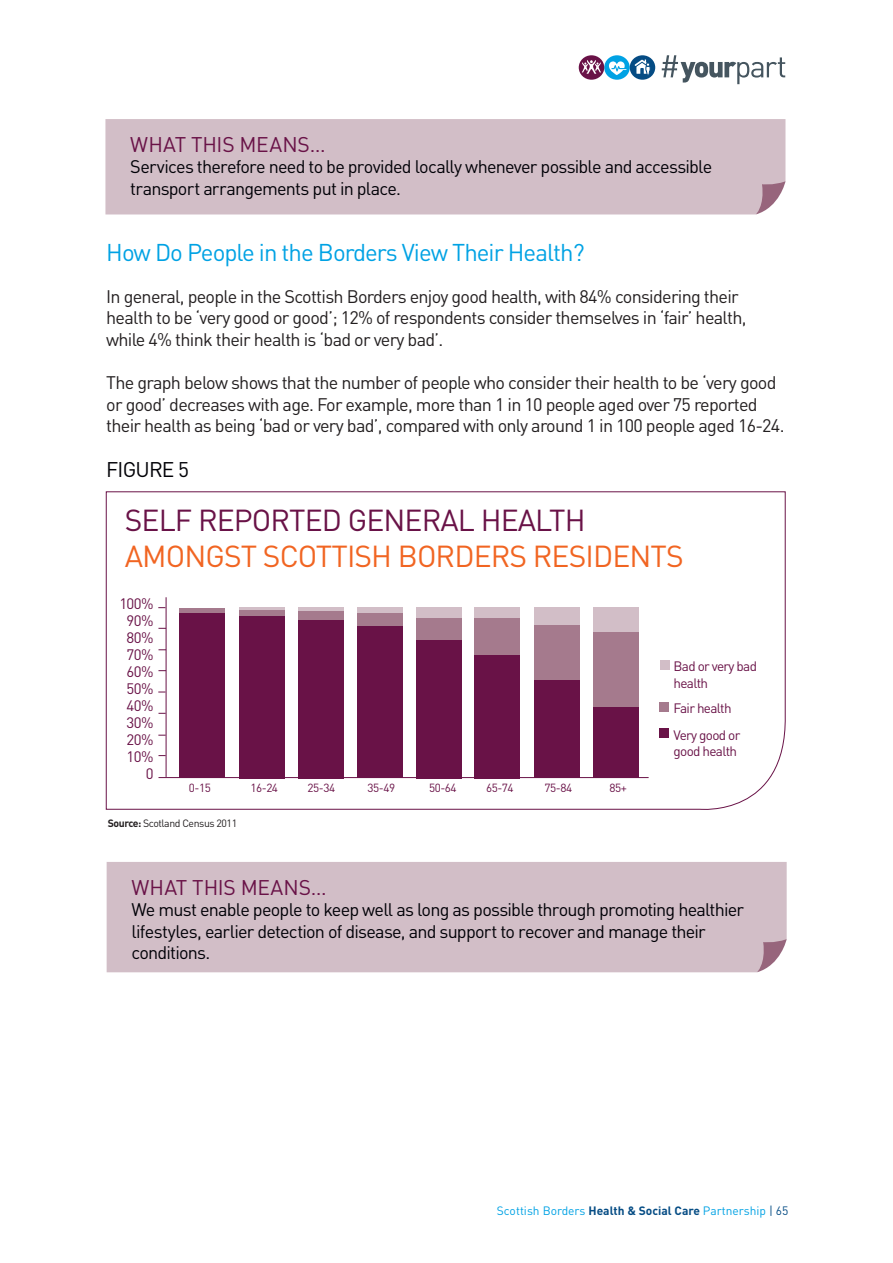
<style>
.page{position:relative;width:893px;height:1263px;background:#fff}
.page>*{position:absolute;margin:0;border:0;box-sizing:border-box;transform-origin:0 0}
.t1{font:30px "DIN";letter-spacing:-.03em;color:#f16522}
.t2{font:30px "DIN";letter-spacing:-.03em;color:#691247}
.t3{font:24px "DIN";letter-spacing:-.04em;color:#00a2e4}
.t4{font:21px "DIN";letter-spacing:-.005em;color:#691247}
.t5{font:21px "DIN";letter-spacing:-.04em;color:#000006}
.t6{font:18px/21.6px "DIN";letter-spacing:-.04em;color:#231f20}
.t7{font:18px/21.6px "DIN";letter-spacing:-.045em;color:#000006}
.t8{font:15px/17px "DIN";letter-spacing:-.04em;color:#691247;text-align:right}
.t9{font:13.5px/16.2px "DIN";letter-spacing:-.05em;color:#691247}
.t10{font:12px "DIN";color:#00a2e4}
.t11{font:11.7px "DIN";letter-spacing:-.04em;color:#691247}
.t12{font:10.5px "DIN";letter-spacing:-.04em;color:#231f20}
.s1{font-weight:700}
.s2{font-weight:700;color:#054c84}
.s3{color:#054c84}
</style>
<div class="page">
<div style="left:604px;top:55px;width:26px;height:25px;background:#00a2e4;border-radius:50%"></div>
<div style="left:579px;top:55px;width:25px;height:25px;background:#691247;border-radius:50%"></div>
<svg style="left:582px;top:60px;width:19px;height:14px"></svg>
<div style="left:630px;top:55px;width:25px;height:25px;background:#054c84;border-radius:50%"></div>
<svg style="left:662px;top:55px;width:123px;height:29px"></svg>
<svg style="left:635px;top:60px;width:15px;height:15px"></svg>
<svg style="left:609px;top:61px;width:17px;height:14px"></svg>
<div style="left:105px;top:119px;width:680px;height:95px;background:#d2bec7"></div>
<svg style="left:756px;top:181px;width:29px;height:33px"></svg>
<svg style="left:106px;top:491px;width:680px;height:319px"></svg>
<hr style="left:166px;top:597px;width:1px;height:180px;background:#691247">
<div style="left:180px;top:612px;width:45px;height:166px;background:#691247"></div>
<div style="left:240px;top:615px;width:45px;height:163px;background:#691247"></div>
<div style="left:298px;top:620px;width:45px;height:158px;background:#691247"></div>
<div style="left:357px;top:625px;width:45px;height:153px;background:#691247"></div>
<div style="left:417px;top:640px;width:45px;height:138px;background:#691247"></div>
<div style="left:475px;top:655px;width:45px;height:123px;background:#691247"></div>
<div style="left:534px;top:679px;width:45px;height:99px;background:#691247"></div>
<div style="left:593px;top:706px;width:45px;height:72px;background:#691247"></div>
<div style="left:593px;top:632px;width:45px;height:74px;background:#a57a8d"></div>
<div style="left:593px;top:607px;width:45px;height:25px;background:#d2bec7"></div>
<div style="left:534px;top:607px;width:45px;height:18px;background:#d2bec7"></div>
<div style="left:534px;top:625px;width:45px;height:54px;background:#a57a8d"></div>
<div style="left:475px;top:608px;width:45px;height:11px;background:#d2bec7"></div>
<div style="left:475px;top:618px;width:45px;height:37px;background:#a57a8d"></div>
<div style="left:417px;top:607px;width:45px;height:11px;background:#d2bec7"></div>
<div style="left:417px;top:618px;width:45px;height:22px;background:#a57a8d"></div>
<div style="left:357px;top:607px;width:45px;height:6px;background:#d2bec7"></div>
<div style="left:357px;top:613px;width:45px;height:13px;background:#a57a8d"></div>
<div style="left:298px;top:607px;width:45px;height:5px;background:#d2bec7"></div>
<div style="left:298px;top:612px;width:45px;height:8px;background:#a57a8d"></div>
<div style="left:240px;top:608px;width:45px;height:8px;background:#a57a8d"></div>
<hr style="left:240px;top:607px;width:45px;height:3px;background:#d2bec7">
<hr style="left:180px;top:608px;width:45px;height:4px;background:#a57a8d">
<hr style="left:158px;top:777px;width:491px;height:1px;background:#691247">
<div style="left:660px;top:660px;width:10px;height:10px;background:#d2bec7"></div>
<div style="left:659px;top:702px;width:10px;height:10px;background:#a57a8d"></div>
<div style="left:659px;top:728px;width:10px;height:10px;background:#691247"></div>
<div style="left:107px;top:862px;width:680px;height:110px;background:#d2bec7"></div>
<svg style="left:757px;top:939px;width:30px;height:33px"></svg>
<p class="t4" style="left:130px;top:131px;width:197px">WHAT THIS MEANS…</p>
<p class="t7" style="left:130px;top:156px;width:583px">Services therefore need to be provided locally whenever possible and accessible transport arrangements put in place.</p>
<h2 class="t3" style="left:106px;top:238px;width:480px">How Do People in the Borders View Their Health?</h2>
<p class="t6" style="left:106px;top:285px;width:642px">In general, people in the Scottish Borders enjoy good health, with 84% considering their health to be ‘very good or good’; 12% of respondents consider themselves in ‘fair’ health, while 4% think their health is ‘bad or very bad’.</p>
<p class="t6" style="left:106px;top:371px;width:680px">The graph below shows that the number of people who consider their health to be ‘very good or good’ decreases with age. For example, more than 1 in 10 people aged over 75 reported their health as being ‘bad or very bad’, compared with only around 1 in 100 people aged 16-24.</p>
<p class="t5" style="left:106px;top:457px;width:84px">FIGURE 5</p>
<h1 class="t2" style="left:125px;top:501px;width:462px">SELF REPORTED GENERAL HEALTH</h1>
<h1 class="t1" style="left:125px;top:537px;width:560px">AMONGST SCOTTISH BORDERS RESIDENTS</h1>
<p class="t8" style="left:119px;top:595px;width:36px">100%<br>90%<br>80%<br>70%<br>60%<br>50%<br>40%<br>30%<br>20%<br>10%<br>0</p>
<p class="t11" style="left:189px;top:781px;width:23px">0-15</p>
<p class="t11" style="left:251px;top:781px;width:29px">16-24</p>
<p class="t11" style="left:308px;top:781px;width:29px">25-34</p>
<p class="t11" style="left:368px;top:781px;width:29px">35-49</p>
<p class="t11" style="left:429px;top:781px;width:29px">50-64</p>
<p class="t11" style="left:486px;top:781px;width:29px">65-74</p>
<p class="t11" style="left:545px;top:781px;width:29px">75-84</p>
<p class="t11" style="left:609px;top:781px;width:19px">85+</p>
<p class="t9" style="left:674px;top:658px;width:85px">Bad or very bad health</p>
<p class="t9" style="left:674px;top:694px;width:68px;line-height:26.7px">Fair health<br>Very good or</p>
<p class="t9" style="left:674px;top:743px;width:65px">good health</p>
<p class="t12" style="left:108px;top:816px;width:131px"><span class="s1">Source:</span> Scotland Census 2011</p>
<p class="t4" style="left:131px;top:874px;width:197px">WHAT THIS MEANS…</p>
<p class="t7" style="left:131px;top:898px;width:614px">We must enable people to keep well as long as possible through promoting healthier lifestyles, earlier detection of disease, and support to recover and manage their conditions.</p>
<p class="t10" style="left:497px;top:1203px;width:293px">Scottish Borders <span class="s2">Health &amp; Social Care</span> Partnership <span class="s3">| 65</span></p>
</div>
